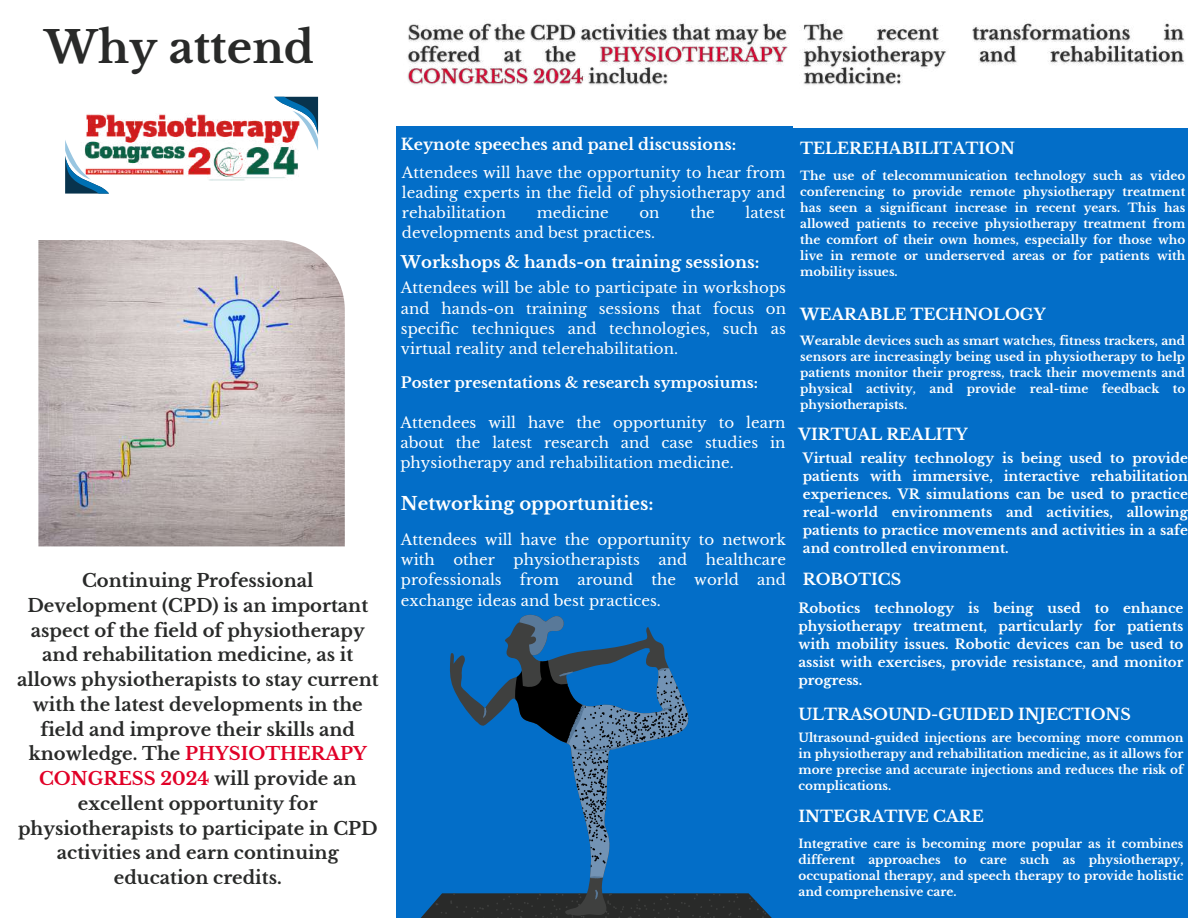
<style>
.page{position:relative;width:1188px;height:918px;background:#036ec8}
.page>*{position:absolute;margin:0;border:0;box-sizing:border-box;transform-origin:0 0}
.t1{font:700 43.5px "Libre Baskerville";color:#292a29}
.t2{font:700 18px/24.8px "Libre Baskerville";color:#292a29;text-align:center}
.t3{font:700 18px "Libre Baskerville";color:#fff}
.t4{font:700 16.5px "Libre Baskerville";color:#fff}
.t5{font:700 15.75px "Libre Baskerville";color:#fff}
.t6{font:15px/20.2px "Libre Baskerville";color:#fff;text-align:justify}
.t7{font:700 15px "Libre Baskerville";color:#fff}
.t8{font:700 13.5px/18px "Libre Baskerville";color:#fff;text-align:justify}
.t9{font:700 12px/16px "Libre Baskerville";color:#fff;text-align:justify}
.s1{color:#e10027}
</style>
<div class="page">
<div style="left:394px;top:0;width:398px;height:126px;background:#fff"></div>
<div style="left:0;top:0;width:396px;height:918px;background:#fff"></div>
<img style="left:38px;top:240px;width:307px;height:306px">
<svg style="left:421px;top:653px;width:351px;height:265px"></svg>
<svg style="left:674px;top:661px;width:17px;height:216px"></svg>
<svg style="left:483px;top:614px;width:191px;height:285px"></svg>
<div style="left:794px;top:0;width:394px;height:127px;background:#fff"></div>
<img style="left:407px;top:23px;width:381px;height:62px">
<img style="left:803px;top:22px;width:382px;height:63px">
<img style="left:86px;top:114px;width:212px;height:67px">
<svg style="left:65px;top:140px;width:44px;height:54px"></svg>
<svg style="left:274px;top:97px;width:44px;height:54px"></svg>
<h1 class="t1" style="left:45px;top:21px;width:271px">Why attend</h1>
<p class="t2" style="left:17px;top:568px;width:363px">Continuing Professional<br>Development (CPD) is an important aspect of the field of physiotherapy and rehabilitation medicine, as it allows physiotherapists to stay current with the latest developments in the field and improve their skills and knowledge. The <span class="s1">PHYSIOTHERAPY<br>CONGRESS 2024</span> will provide an excellent opportunity for physiotherapists to participate in CPD activities and earn continuing education credits.</p>
<h3 class="t5" style="left:401px;top:135px;width:337px">Keynote speeches and panel discussions:</h3>
<p class="t6" style="left:402px;top:162px;width:385px">Attendees will have the opportunity to hear from leading experts in the field of physiotherapy and rehabilitation</p>
<p class="t6" style="left:537px;top:203px;width:73px">medicine</p>
<p class="t6" style="left:640px;top:203px;width:22px">on</p>
<p class="t6" style="left:690px;top:203px;width:26px">the</p>
<p class="t6" style="left:746px;top:203px;width:41px">latest</p>
<p class="t6" style="left:402px;top:223px;width:255px">developments and best practices.</p>
<p class="t6" style="left:401px;top:278px;width:387px">Attendees will be able to participate in workshops and hands-on training sessions that focus on specific techniques and technologies, such as virtual reality and telerehabilitation.</p>
<h3 class="t4" style="left:401px;top:252px;width:360px">Workshops &amp; hands-on training sessions:</h3>
<p class="t7" style="left:401px;top:373px;width:359px">Poster presentations &amp; research symposiums:</p>
<p class="t6" style="left:400px;top:413px;width:387px">Attendees will have the opportunity to learn about the latest research and case studies in physiotherapy and rehabilitation medicine.</p>
<h2 class="t3" style="left:401px;top:492px;width:254px">Networking opportunities:</h2>
<p class="t6" style="left:401px;top:530px;width:387px">Attendees will have the opportunity to network with other physiotherapists and healthcare professionals from around the world and exchange ideas and best practices.</p>
<h3 class="t5" style="left:800px;top:138px;width:216px">TELEREHABILITATION</h3>
<p class="t9" style="left:800px;top:168px;width:387px">The use of telecommunication technology such as video conferencing to provide remote physiotherapy treatment has seen a significant increase in recent years. This has allowed patients to receive physiotherapy treatment from the comfort of their own homes, especially for those who live in remote or underserved areas or for patients with mobility issues.</p>
<h3 class="t5" style="left:800px;top:305px;width:247px">WEARABLE TECHNOLOGY</h3>
<p class="t9" style="left:800px;top:333px;width:387px">Wearable devices such as smart watches, fitness trackers, and sensors are increasingly being used in physiotherapy to help patients monitor their progress, track their movements and physical activity, and provide real-time feedback to physiotherapists.</p>
<h3 class="t5" style="left:798px;top:424px;width:171px">VIRTUAL REALITY</h3>
<p class="t8" style="left:803px;top:450px;width:387px">Virtual reality technology is being used to provide patients with immersive, interactive rehabilitation experiences. VR simulations can be used to practice real-world environments and activities, allowing patients to practice movements and activities in a safe and controlled environment.</p>
<h3 class="t5" style="left:803px;top:570px;width:100px">ROBOTICS</h3>
<p class="t8" style="left:798px;top:599px;width:387px">Robotics technology is being used to enhance physiotherapy treatment, particularly for patients with mobility issues. Robotic devices can be used to assist with exercises, provide resistance, and monitor progress.</p>
<h3 class="t5" style="left:798px;top:704px;width:334px">ULTRASOUND-GUIDED INJECTIONS</h3>
<p class="t9" style="left:798px;top:730px;width:387px">Ultrasound-guided injections are becoming more common in physiotherapy and rehabilitation medicine, as it allows for more precise and accurate injections and reduces the risk of complications.</p>
<h3 class="t5" style="left:798px;top:807px;width:187px">INTEGRATIVE CARE</h3>
<p class="t9" style="left:798px;top:836px;width:387px">Integrative care is becoming more popular as it combines different approaches to care such as physiotherapy, occupational therapy, and speech therapy to provide holistic and comprehensive care.</p>
</div>
